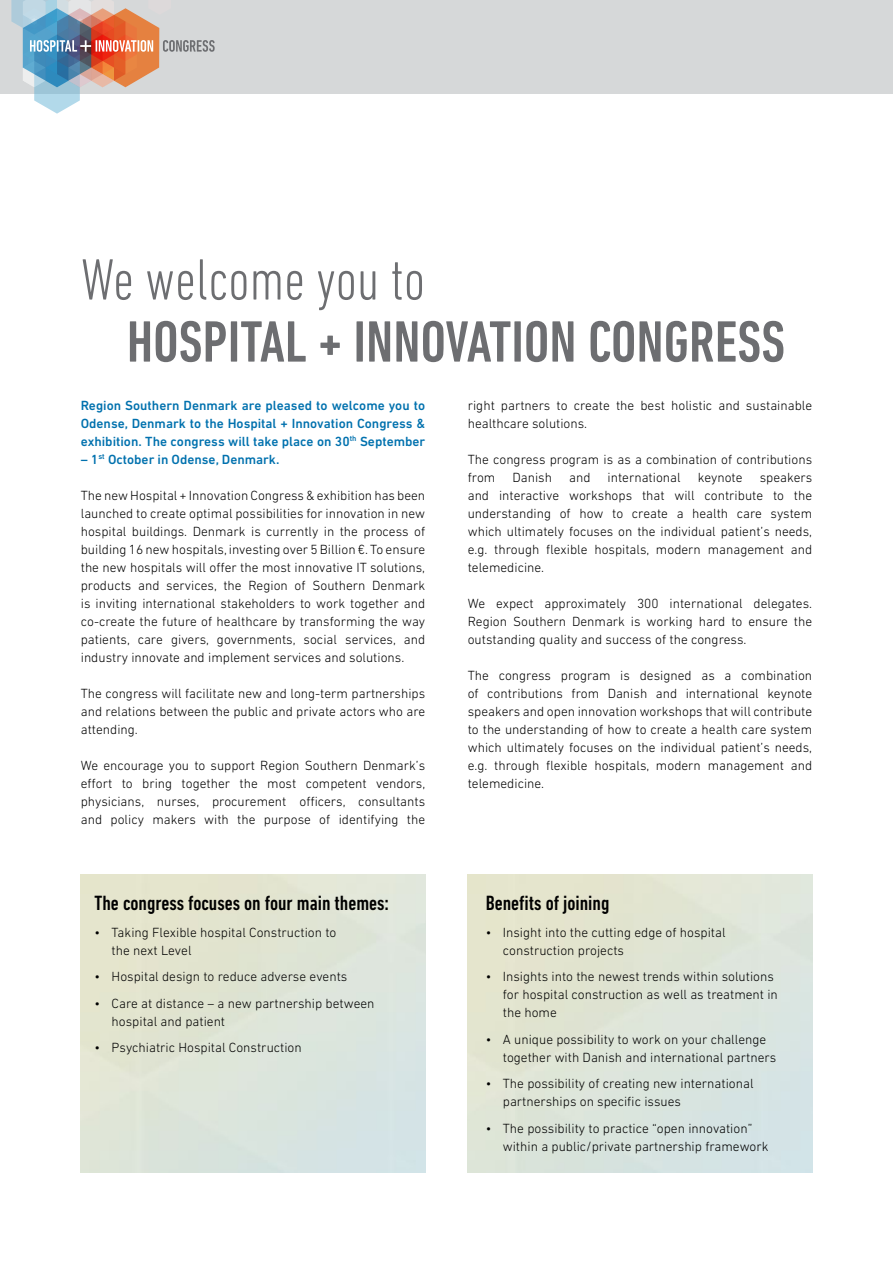
<style>
.page{position:relative;width:893px;height:1263px;background:#fff}
.page>*{position:absolute;margin:0;border:0;box-sizing:border-box;transform-origin:0 0}
.t1{font:500 condensed 59.25px "DIN Next LT Pro";color:#6d6e71}
.t2{font:300 condensed 59.25px "DIN Next LT Pro";color:#6d6e71}
.t3{font:500 condensed 21px "DIN Next LT Pro";color:#000}
.t4{font:300 13.5px/18px "DIN Next LT Pro";color:#000}
.t5{font:500 13.5px/18px "DIN Next LT Pro";color:#0071ae;text-align:justify}
</style>
<div class="page">
<div style="left:0;top:0;width:893px;height:94px;background:#d6d8d9"></div>
<svg style="left:11px;top:0;width:204px;height:114px"></svg>
<h1 class="t2" style="left:81px;top:246px;width:346px">We welcome you to</h1>
<h1 class="t1" style="left:127px;top:308px;width:660px">HOSPITAL + INNOVATION CONGRESS</h1>
<p class="t5" style="left:81px;top:396px;width:346px">Region Southern Denmark are pleased to welcome you to Odense, Denmark to the Hospital + Innovation Congress &amp; exhibition. The congress will take place on 30<sup>th</sup> September</p>
<p class="t5" style="left:81px;top:450px;width:200px">– 1<sup>st</sup> October in Odense, Denmark.</p>
<p class="t4" style="left:81px;top:486px;width:346px;text-align:justify">The new Hospital + Innovation Congress &amp; exhibition has been launched to create optimal possibilities for innovation in new hospital buildings. Denmark is currently in the process of building 16 new hospitals, investing over 5 Billion €. To ensure the new hospitals will offer the most innovative IT solutions, products and services, the Region of Southern Denmark is inviting international stakeholders to work together and co-create the future of healthcare by transforming the way patients, care givers, governments, social services, and industry innovate and implement services and solutions.</p>
<p class="t4" style="left:81px;top:684px;width:346px;text-align:justify">The congress will facilitate new and long-term partnerships and relations between the public and private actors who are attending.</p>
<p class="t4" style="left:81px;top:756px;width:346px;text-align:justify">We encourage you to support Region Southern Denmark’s effort to bring together the most competent vendors, physicians, nurses, procurement officers, consultants and policy makers with the purpose of identifying the</p>
<h2 class="t3" style="left:95px;top:891px;width:296px">The congress focuses on four main themes:</h2>
<p class="t4" style="left:112px;top:923px;width:226px;text-indent:-17px">• Taking Flexible hospital Construction to the next Level</p>
<p class="t4" style="left:95px;top:967px;width:254px">• Hospital design to reduce adverse events</p>
<p class="t4" style="left:112px;top:994px;width:264px;text-indent:-17px">• Care at distance – a new partnership between hospital and patient</p>
<p class="t4" style="left:95px;top:1038px;width:209px">• Psychiatric Hospital Construction</p>
<p class="t4" style="left:468px;top:396px;width:346px">right partners to create the best holistic and sustainable healthcare solutions.</p>
<p class="t4" style="left:468px;top:450px;width:346px">The congress program is as a combination of contributions from</p>
<p class="t4" style="left:468px;top:468px;width:346px;text-align:justify;text-indent:292px">speakers and interactive workshops that will contribute to the understanding of how to create a health care system which ultimately focuses on the individual patient’s needs, e.g. through flexible hospitals, modern management and telemedicine.</p>
<p class="t4" style="left:468px;top:594px;width:346px;text-align:justify">We expect approximately 300 international delegates.<br>Region Southern Denmark is working hard to ensure the outstanding quality and success of the congress.</p>
<p class="t4" style="left:468px;top:666px;width:346px;text-align:justify">The congress program is designed as a combination of contributions from Danish and international keynote speakers and open innovation workshops that will contribute to the understanding of how to create a health care system which ultimately focuses on the individual patient’s needs, e.g. through flexible hospitals, modern management and telemedicine.</p>
<p class="t4" style="left:512px;top:468px;width:41px">Danish</p>
<p class="t4" style="left:569px;top:468px;width:23px">and</p>
<p class="t4" style="left:608px;top:468px;width:75px">international</p>
<p class="t4" style="left:698px;top:468px;width:46px">keynote</p>
<h2 class="t3" style="left:486px;top:891px;width:125px">Benefits of joining</h2>
<p class="t4" style="left:503px;top:923px;width:224px;text-indent:-17px">• Insight into the cutting edge of hospital construction projects</p>
<p class="t4" style="left:503px;top:967px;width:277px;text-indent:-17px">• Insights into the newest trends within solutions for hospital construction as well as treatment in the home</p>
<p class="t4" style="left:503px;top:1030px;width:275px;text-indent:-17px">• A unique possibility to work on your challenge together with Danish and international partners</p>
<p class="t4" style="left:503px;top:1074px;width:252px;text-indent:-17px">• The possibility of creating new international partnerships on specific issues</p>
<p class="t4" style="left:503px;top:1119px;width:267px;text-indent:-17px">• The possibility to practice “open innovation” within a public/private partnership framework</p>
</div>
